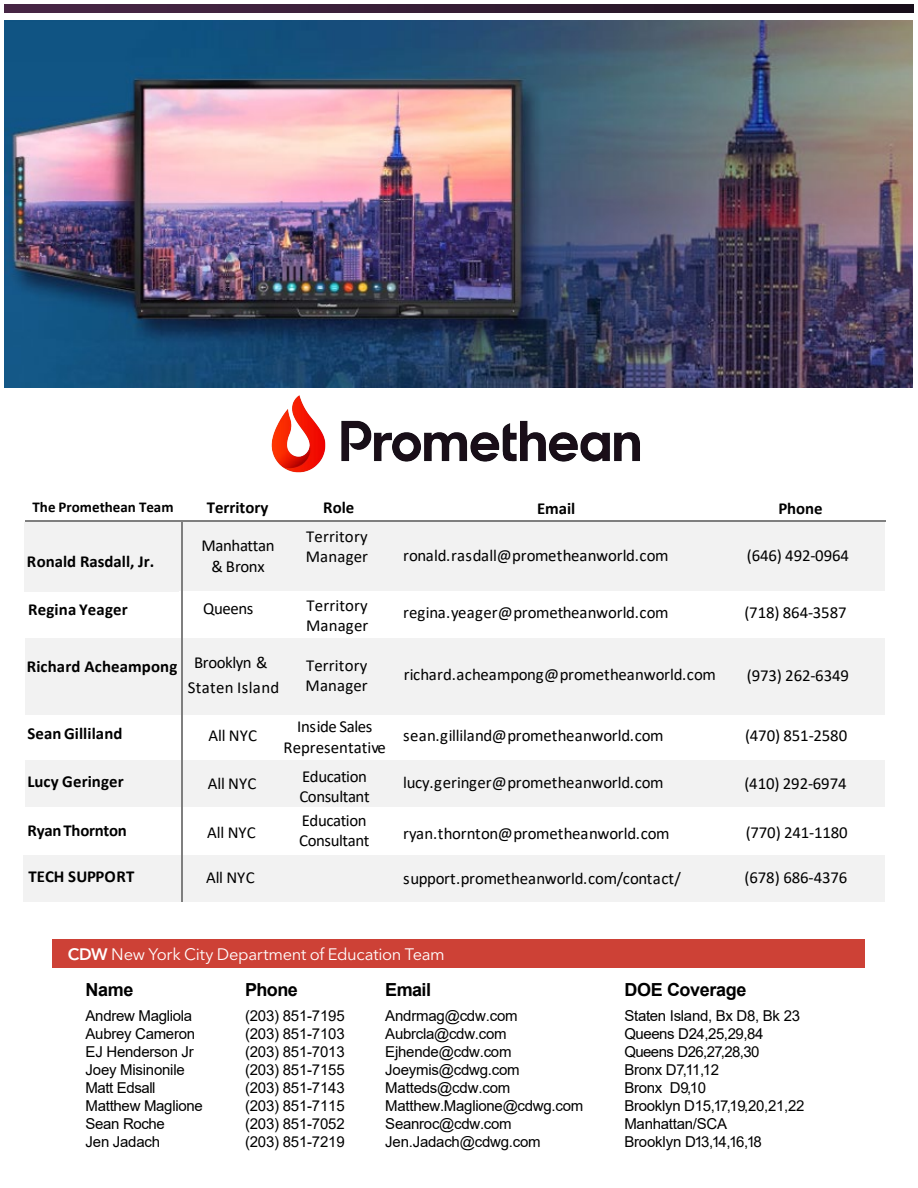
<style>
.page{position:relative;width:918px;height:1188px;background:#fff}
.page>*{position:absolute;margin:0;border:0;box-sizing:border-box;transform-origin:0 0}
.t1{font:700 18px "Arial";letter-spacing:-.02em;color:#000}
.t2{font:16.8px/20.1px "Calibri";letter-spacing:-.005em;color:#000}
.t3{font:700 16.8px "Calibri";color:#000}
.t4{font:16.8px/20.1px "Calibri";letter-spacing:-.025em;color:#000}
.t5{font:16.8px/20.1px "Calibri";letter-spacing:.02em;color:#000}
.t6{font:700 16.8px "Calibri";letter-spacing:.005em;color:#000}
.t7{font:16.5px "Avenir Next LT Pro";letter-spacing:-.02em;color:#fff}
.t8{font:15px/18px "Arial";letter-spacing:-.02em;color:#000}
.t9{font:700 15px "Calibri";color:#000}
.s1{font-style:inherit}
.s2{font-weight:700}
.s3{font-weight:600}
</style>
<div class="page">
<div style="left:24px;top:522px;width:154px;height:70px;background:#f2f2f2"></div>
<div style="left:177px;top:521px;width:98px;height:70px;background:#f2f2f2"></div>
<div style="left:275px;top:521px;width:118px;height:70px;background:#f2f2f2"></div>
<div style="left:393px;top:521px;width:345px;height:70px;background:#f2f2f2"></div>
<div style="left:738px;top:521px;width:146px;height:70px;background:#f2f2f2"></div>
<hr style="left:26px;top:521px;width:249px;height:1px;background:#7f7f7f">
<hr style="left:277px;top:521px;width:116px;height:1px;background:#7f7f7f">
<hr style="left:395px;top:521px;width:343px;height:1px;background:#7f7f7f">
<hr style="left:739px;top:521px;width:146px;height:1px;background:#7f7f7f">
<hr style="left:181px;top:522px;width:1px;height:69px;background:#7f7f7f">
<hr style="left:181px;top:591px;width:1px;height:47px;background:#7f7f7f">
<div style="left:25px;top:638px;width:154px;height:76px;background:#f2f2f2"></div>
<div style="left:177px;top:638px;width:98px;height:77px;background:#f2f2f2"></div>
<div style="left:275px;top:638px;width:118px;height:77px;background:#f2f2f2"></div>
<div style="left:393px;top:638px;width:345px;height:77px;background:#f2f2f2"></div>
<div style="left:738px;top:638px;width:146px;height:77px;background:#f2f2f2"></div>
<hr style="left:181px;top:638px;width:1px;height:77px;background:#7f7f7f">
<hr style="left:181px;top:715px;width:1px;height:46px;background:#7f7f7f">
<div style="left:25px;top:761px;width:154px;height:46px;background:#f2f2f2"></div>
<div style="left:177px;top:761px;width:98px;height:46px;background:#f2f2f2"></div>
<div style="left:275px;top:761px;width:118px;height:46px;background:#f2f2f2"></div>
<div style="left:393px;top:761px;width:345px;height:46px;background:#f2f2f2"></div>
<div style="left:738px;top:761px;width:146px;height:46px;background:#f2f2f2"></div>
<hr style="left:181px;top:761px;width:1px;height:46px;background:#7f7f7f">
<hr style="left:181px;top:807px;width:1px;height:48px;background:#7f7f7f">
<div style="left:23px;top:855px;width:155px;height:47px;background:#f2f2f2"></div>
<div style="left:177px;top:855px;width:98px;height:47px;background:#f2f2f2"></div>
<div style="left:275px;top:855px;width:118px;height:47px;background:#f2f2f2"></div>
<div style="left:393px;top:855px;width:345px;height:47px;background:#f2f2f2"></div>
<div style="left:738px;top:855px;width:146px;height:47px;background:#f2f2f2"></div>
<hr style="left:181px;top:855px;width:1px;height:47px;background:#7f7f7f">
<img style="left:4px;top:20px;width:909px;height:368px">
<img style="left:271px;top:395px;width:369px;height:78px">
<img style="left:5px;top:5px;width:909px;height:8px">
<div style="left:52px;top:939px;width:813px;height:29px;background:#cd4136"></div>
<p class="t9" style="left:32px;top:496px;width:143px"><span class="s1">T</span>he Promethean Team</p>
<p class="t3" style="left:207px;top:495px;width:63px"><span class="s1">T</span>erritory</p>
<p class="t3" style="left:323px;top:496px;width:33px">Role</p>
<p class="t3" style="left:537px;top:496px;width:40px"><span class="s1">E</span>mail</p>
<p class="t3" style="left:779px;top:496px;width:45px"><span class="s1">P</span>hone</p>
<p class="t4" style="left:202px;top:535px;width:74px;text-align:center">Manhattan &amp; Bronx</p>
<p class="t2" style="left:306px;top:525px;width:64px">Territory<br>Manager</p>
<p class="t2" style="left:403px;top:545px;width:267px">ronald.rasdall@prometheanworld.com</p>
<p class="t2" style="left:747px;top:545px;width:104px">(646) 492-0964</p>
<p class="t3" style="left:27px;top:550px;width:129px"><span class="s1">R</span>onald Rasdall, Jr.</p>
<p class="t3" style="left:28px;top:598px;width:101px"><span class="s1">R</span>egina Yeager</p>
<p class="t2" style="left:203px;top:598px;width:52px">Queens</p>
<p class="t2" style="left:306px;top:594px;width:64px">Territory<br>Manager</p>
<p class="t2" style="left:403px;top:602px;width:267px">regina.yeager@prometheanworld.com</p>
<p class="t2" style="left:745px;top:602px;width:104px">(718) 864-3587</p>
<p class="t5" style="left:188px;top:656px;width:93px;text-indent:-161px"><span class="s2">Richard Acheampong</span> Brooklyn &amp;<br>Staten Island</p>
<p class="t2" style="left:404px;top:664px;width:314px">richard.acheampong@prometheanworld.com</p>
<p class="t2" style="left:747px;top:664px;width:104px">(973) 262-6349</p>
<p class="t3" style="left:27px;top:722px;width:97px"><span class="s1">S</span>ean Gilliland</p>
<p class="t2" style="left:208px;top:725px;width:50px">All NYC</p>
<p class="t2" style="left:284px;top:716px;width:104px;text-align:center">Inside Sales<br>Representative</p>
<p class="t2" style="left:403px;top:725px;width:262px">sean.gilliland@prometheanworld.com</p>
<p class="t2" style="left:745px;top:725px;width:104px">(470) 851-2580</p>
<p class="t3" style="left:27px;top:769px;width:98px"><span class="s1">L</span>ucy Geringer</p>
<p class="t2" style="left:208px;top:773px;width:50px">All NYC</p>
<p class="t4" style="left:299px;top:766px;width:72px">Education<br>Consultant</p>
<p class="t2" style="left:403px;top:772px;width:262px">lucy.geringer@prometheanworld.com</p>
<p class="t2" style="left:745px;top:773px;width:104px">(410) 292-6974</p>
<p class="t3" style="left:27px;top:819px;width:101px"><span class="s1">R</span>yan Thornton</p>
<p class="t2" style="left:207px;top:822px;width:50px">All NYC</p>
<p class="t2" style="left:306px;top:655px;width:64px">Territory<br>Manager</p>
<p class="t4" style="left:299px;top:810px;width:72px">Education<br>Consultant</p>
<p class="t2" style="left:403px;top:823px;width:268px">ryan.thornton@prometheanworld.com</p>
<p class="t2" style="left:746px;top:822px;width:104px">(770) 241-1180</p>
<p class="t6" style="left:28px;top:864px;width:107px">TECH SUPPORT</p>
<p class="t2" style="left:206px;top:867px;width:50px">All NYC</p>
<p class="t2" style="left:403px;top:868px;width:279px">support.prometheanworld.com/contact/</p>
<p class="t2" style="left:745px;top:867px;width:104px">(678) 686-4376</p>
<p class="t7" style="left:68px;top:944px;width:378px"><span class="s3">CDW</span> New York City Department of Education Team</p>
<p class="t1" style="left:86px;top:977px;width:49px">Name</p>
<p class="t8" style="left:86px;top:1007px;width:119px">Andrew Magliola<br>Aubrey Cameron<br>EJ Henderson Jr<br>Joey Misinonile<br>Matt Edsall<br>Matthew Maglione<br>Sean Roche<br>Jen Jadach</p>
<p class="t1" style="left:385px;top:977px;width:47px">Email</p>
<p class="t8" style="left:385px;top:1007px;width:199px">Andrmag@cdw.com<br>Aubrcla@cdw.com<br>Ejhende@cdw.com<br>Joeymis@cdwg.com<br>Matteds@cdw.com<br>Matthew.Maglione@cdwg.com<br>Seanroc@cdw.com<br>Jen.Jadach@cdwg.com</p>
<p class="t1" style="left:245px;top:977px;width:54px">Phone</p>
<p class="t8" style="left:245px;top:1007px;width:101px;text-align:justify">(203) 851-7195 (203) 851-7103 (203) 851-7013 (203) 851-7155 (203) 851-7143 (203) 851-7115 (203) 851-7052 (203) 851-7219</p>
<p class="t1" style="left:624px;top:977px;width:124px">DOE Coverage</p>
<p class="t8" style="left:624px;top:1007px;width:182px">Staten Island, Bx D8, Bk 23<br>Queens D24,25,29,84<br>Queens D26,27,28,30<br>Bronx D7,11,12<br>Bronx D9,10<br>Brooklyn D15,17,19,20,21,22<br>Manhattan/SCA<br>Brooklyn D13,14,16,18</p>
</div>
